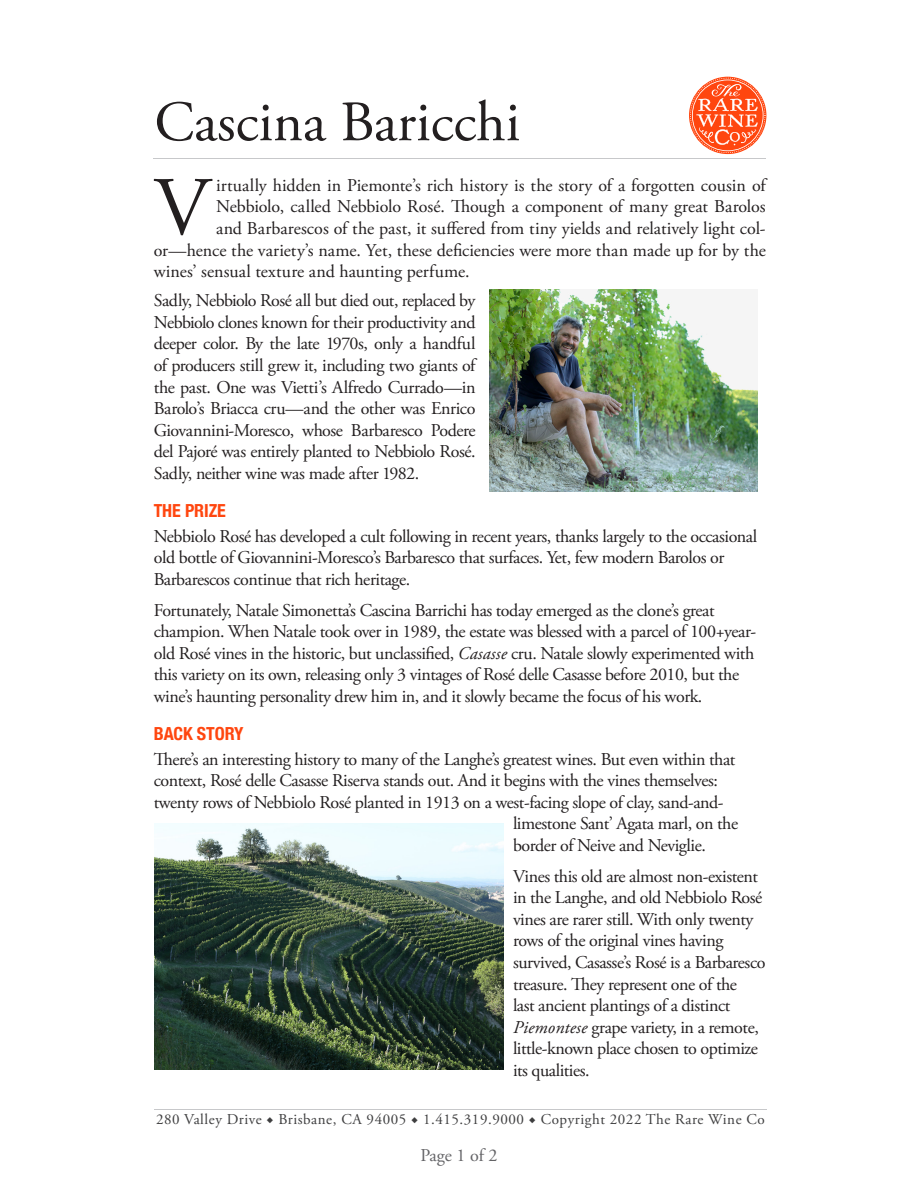
<style>
.page{position:relative;width:918px;height:1188px;background:#fff}
.page>*{position:absolute;margin:0;border:0;box-sizing:border-box;transform-origin:0 0}
.t1{font:83.1px "Adobe Garamond Pro";color:#231f20}
.t2{font:57px "Adobe Garamond Pro";color:#231f20}
.Body_copy{font:18px/21.6px "Adobe Garamond Pro";letter-spacing:-.025em;color:#231f20}
.Body_copy-2{font:18px "Adobe Garamond Pro";letter-spacing:-.005em;color:#231f20}
.Body_copy-3{font:18px "Adobe Garamond Pro";color:#231f20}
.Body_copy-4{font:18px "Adobe Garamond Pro";letter-spacing:.005em;color:#231f20}
.Red_subheads{font:700 condensed 18px "Helvetica Neue";letter-spacing:-.005em;color:#ff460f}
.t3{font:18px "Adobe Garamond Pro";color:#636366}
.t4{font:15px "Adobe Garamond Pro";letter-spacing:.035em;color:#3e3e3f}
.s1{font-style:italic}
.s2{font-family:"Minion Pro"}
</style>
<div class="page">
<svg style="left:689px;top:77px;width:77px;height:77px"></svg>
<hr style="left:154px;top:1110px;width:612px;height:1px;background:#c7c8ca">
<hr style="left:153px;top:158px;width:612px;height:1px;background:#c7c8ca">
<img style="left:154px;top:824px;width:350px;height:246px">
<img style="left:489px;top:290px;width:268px;height:202px">
<h2 class="t2" style="left:154px;top:88px;width:367px">Cascina Baricchi</h2>
<p class="t1" style="left:154px;top:158px;width:58px">V</p>
<p class="Body_copy-2" style="left:216px;top:174px;width:551px">irtually hidden in Piemonte’s rich history is the story of a forgotten cousin of</p>
<p class="Body_copy" style="left:216px;top:197px;width:551px">Nebbiolo, called Nebbiolo Rosé. Though a component of many great Barolos</p>
<p class="Body_copy-3" style="left:216px;top:217px;width:551px">and Barbarescos of the past, it suffered from tiny yields and relatively light col-</p>
<p class="Body_copy-2" style="left:154px;top:239px;width:614px">or—hence the variety’s name. Yet, these deficiencies were more than made up for by the</p>
<p class="Body_copy-4" style="left:154px;top:261px;width:318px">wines’ sensual texture and haunting perfume.</p>
<p class="Body_copy" style="left:154px;top:290px;width:323px;text-align:justify">Sadly, Nebbiolo Rosé all but died out, replaced by Nebbiolo clones known for their productivity and deeper color. By the late 1970s, only a handful of producers still grew it, including two giants of the past. One was Vietti’s Alfredo Currado—in Barolo’s Briacca cru—and the other was Enrico Giovannini-Moresco, whose Barbaresco Podere del Pajoré was entirely planted to Nebbiolo Rosé.<br>Sadly, neither wine was made after 1982.</p>
<p class="Red_subheads" style="left:154px;top:496px;width:74px">THE PRIZE</p>
<p class="Body_copy" style="left:154px;top:526px;width:605px">Nebbiolo Rosé has developed a cult following in recent years, thanks largely to the occasional old bottle of Giovannini-Moresco’s Barbaresco that surfaces. Yet, few modern Barolos or<br>Barbarescos continue that rich heritage.</p>
<p class="Body_copy" style="left:154px;top:600px;width:604px">Fortunately, Natale Simonetta’s Cascina Barrichi has today emerged as the clone’s great champion. When Natale took over in 1989, the estate was blessed with a parcel of 100+year&shy;old Rosé vines in the historic, but unclassified, <span class="s1">Casasse</span> cru. Natale slowly experimented with this variety on its own, releasing only 3 vintages of Rosé delle Casasse before 2010, but the wine’s haunting personality drew him in, and it slowly became the focus of his work.</p>
<p class="Red_subheads" style="left:154px;top:719px;width:91px">BACK STORY</p>
<p class="Body_copy" style="left:154px;top:749px;width:583px">There’s an interesting history to many of the Langhe’s greatest wines. But even within that</p>
<p class="Body_copy" style="left:154px;top:770px;width:566px">context, Rosé delle Casasse Riserva stands out. And it begins with the vines themselves:</p>
<p class="Body_copy" style="left:154px;top:792px;width:571px">twenty rows of Nebbiolo Rosé planted in 1913 on a west-facing slope of clay, sand-and-</p>
<p class="Body_copy" style="left:513px;top:814px;width:227px">limestone Sant’ Agata marl, on the</p>
<p class="Body_copy" style="left:513px;top:835px;width:194px">border of Neive and Neviglie.</p>
<p class="Body_copy" style="left:513px;top:866px;width:254px">Vines this old are almost non-existent in the Langhe, and old Nebbiolo Rosé vines are rarer still. With only twenty rows of the original vines having survived, Casasse’s Rosé is a Barbaresco treasure. They represent one of the<br>last ancient plantings of a distinct <span class="s1">Piemontese</span> grape variety, in a remote, little-known place chosen to optimize its qualities.</p>
<p class="t4" style="left:156px;top:1111px;width:610px">280 Valley Drive <span class="s2">◆</span> Brisbane, CA 94005 <span class="s2">◆</span> 1.415.319.9000 <span class="s2">◆</span> Copyright 2022 The Rare Wine Co</p>
<p class="t3" style="left:420px;top:1145px;width:79px">Page 1 of 2</p>
</div>
